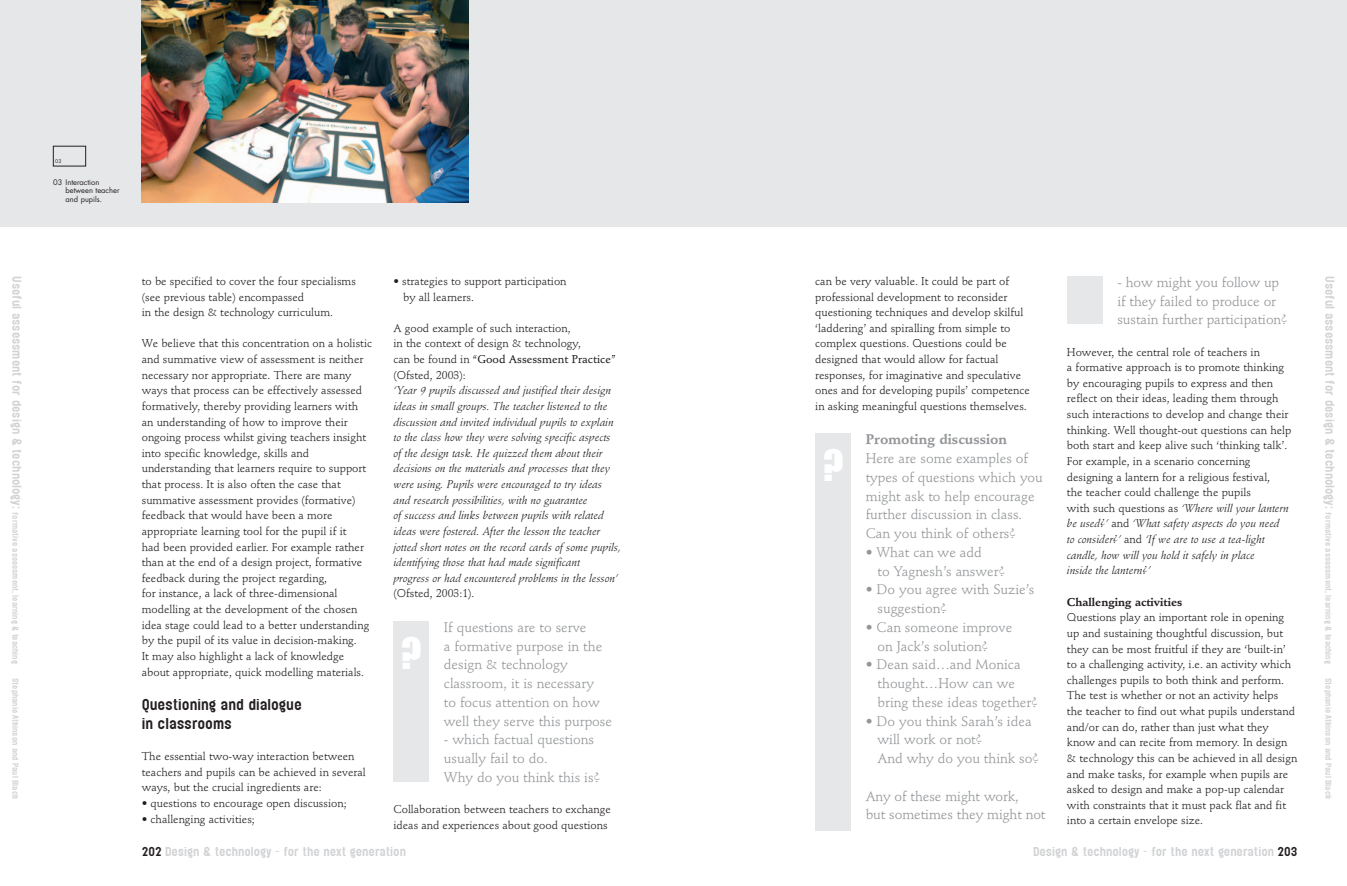
<style>
.page{position:relative;width:1347px;height:886px;background:#fff}
.page>*{position:absolute;margin:0;border:0;box-sizing:border-box;transform-origin:0 0}
.t1{font:40px "Impact";color:#fff}
.t2{font:13.75px/18.8px "Stempel Schneidler";color:#939598}
.t3{font:500 13.75px/18.8px "Elephant";color:#231f20}
.t4{font:700 13.75px "Stempel Schneidler";color:#939598}
.t5{font:11.25px/15.6px "Stempel Schneidler";color:#231f20}
.t6{font:italic 11.25px/15.6px "Stempel Schneidler";color:#231f20}
.t7{font:500 11.25px "Elephant";color:#d1d2d4}
.t8{font:700 11.25px "Stempel Schneidler";color:#231f20}
.t9{font:500 7.5px "Elephant";color:#d1d2d4}
.t10{font:7.5px/8.8px "Futura";color:#231f20}
.t11{font:5px "Futura";color:#231f20}
.s1{font-size:7.5px}
.s2{font-weight:500}
.s3{color:#231f20}
.s4{font-style:italic}
</style>
<div class="page">
<div style="left:673px;top:0;width:673px;height:227px;background:#e6e7e9"></div>
<div style="left:0;top:0;width:673px;height:227px;background:#e6e7e9"></div>
<div style="left:393px;top:621px;width:36px;height:161px;background:#e6e7e9"></div>
<div style="left:815px;top:434px;width:35px;height:397px;background:#e6e7e9"></div>
<div style="left:1067px;top:276px;width:35px;height:48px;background:#e6e7e9"></div>
<img style="left:142px;top:0;width:326px;height:202px">
<div style="left:53px;top:146px;width:33px;height:20px;border:1px solid #231f20"></div>
<p class="t7" style="left:22px;top:276px;width:389px;rotate:90deg">Useful assessment for design &amp; technology: <span class="s1">formative assessment, learning &amp; teaching</span></p>
<p class="t9" style="left:19px;top:678px;width:122px;rotate:90deg">Stephanie Atkinson and Paul Black</p>
<p class="t11" style="left:55px;top:159px;width:8px">03</p>
<p class="t10" style="left:66px;top:178px;width:55px;text-indent:-12px">03 Interaction between teacher and pupils.</p>
<p class="t5" style="left:142px;top:274px;width:216px">to be specified to cover the four specialisms (see previous table) encompassed<br>in the design &amp; technology curriculum.</p>
<p class="t5" style="left:142px;top:337px;width:232px">We believe that this concentration on a holistic and summative view of assessment is neither necessary nor appropriate. There are many ways that process can be effectively assessed formatively, thereby providing learners with an understanding of how to improve their ongoing process whilst giving teachers insight into specific knowledge, skills and understanding that learners require to support that process. It is also often the case that summative assessment provides (formative) feedback that would have been a more appropriate learning tool for the pupil if it<br>had been provided earlier. For example rather than at the end of a design project, formative feedback during the project regarding,<br>for instance, a lack of three-dimensional modelling at the development of the chosen idea stage could lead to a better understanding by the pupil of its value in decision-making.<br>It may also highlight a lack of knowledge about appropriate, quick modelling materials.</p>
<p class="t3" style="left:142px;top:696px;width:162px">Questioning and dialogue in classrooms</p>
<p class="t5" style="left:142px;top:749px;width:225px">The essential two-way interaction between teachers and pupils can be achieved in several ways, but the crucial ingredients are:</p>
<p class="t5" style="left:142px;top:796px;width:206px">• questions to encourage open discussion;</p>
<p class="t5" style="left:142px;top:812px;width:115px">• challenging activities;</p>
<p class="t5" style="left:403px;top:274px;width:165px;text-indent:-10px">• strategies to support participation by all learners.</p>
<p class="t5" style="left:393px;top:321px;width:224px">A good example of such interaction,<br>in the context of design &amp; technology,<br>can be found in “<span class="s2">Good Assessment Practice</span>” (Ofsted, 2003):</p>
<p class="t6" style="left:393px;top:384px;width:229px">‘Year 9 pupils discussed and justified their design ideas in small groups. The teacher listened to the discussion and invited individual pupils to explain to the class how they were solving specific aspects of the design task. He quizzed them about their decisions on the materials and processes that they were using. Pupils were encouraged to try ideas and research possibilities, with no guarantee<br>of success and links between pupils with related ideas were fostered. After the lesson the teacher jotted short notes on the record cards of some pupils, identifying those that had made significant<br>progress or had encountered problems in the lesson’</p>
<p class="t5" style="left:393px;top:587px;width:82px">(Ofsted, 2003:1).</p>
<p class="t2" style="left:444px;top:619px;width:170px">If questions are to serve<br>a formative purpose in the design &amp; technology classroom, it is necessary<br>to focus attention on how well they serve this purpose</p>
<p class="t2" style="left:444px;top:732px;width:158px">- which factual questions usually fail to do.<br>Why do you think this is?</p>
<p class="t5" style="left:393px;top:802px;width:219px">Collaboration between teachers to exchange ideas and experiences about good questions</p>
<h1 class="t1" style="left:400px;top:632px;width:22px">?</h1>
<p class="t7" style="left:142px;top:847px;width:266px"><span class="s3">202</span> Design &amp; technology - for the next generation</p>
<p class="t5" style="left:815px;top:274px;width:216px">can be very valuable. It could be part of professional development to reconsider questioning techniques and develop skilful ‘laddering’ and spiralling from simple to complex questions. Questions could be designed that would allow for factual responses, for imaginative and speculative ones and for developing pupils’ competence in asking meaningful questions themselves.</p>
<p class="t4" style="left:865px;top:434px;width:143px">Promoting discussion</p>
<p class="t2" style="left:865px;top:450px;width:179px">Here are some examples of types of questions which you might ask to help encourage further discussion in class.<br>Can you think of others?</p>
<p class="t2" style="left:877px;top:544px;width:129px;text-indent:-12px">• What can we add<br>to Yagnesh’s answer?</p>
<p class="t2" style="left:877px;top:582px;width:158px;text-indent:-12px">• Do you agree with Suzie’s suggestion?</p>
<p class="t2" style="left:877px;top:619px;width:136px;text-indent:-12px">• Can someone improve on Jack’s solution?</p>
<p class="t2" style="left:877px;top:657px;width:162px;text-indent:-12px">• Dean said…and Monica thought…How can we bring these ideas together?</p>
<p class="t2" style="left:877px;top:713px;width:163px;text-indent:-12px">• Do you think Sarah’s idea will work or not?<br>And why do you think so?</p>
<p class="t2" style="left:865px;top:788px;width:181px">Any of these might work,<br>but sometimes they might not</p>
<h1 class="t1" style="left:822px;top:444px;width:22px">?</h1>
<p class="t2" style="left:1117px;top:274px;width:172px">- how might you follow up if they failed to produce or sustain further participation?</p>
<p class="t5" style="left:1067px;top:345px;width:226px">However, the central role of teachers in<br>a formative approach is to promote thinking by encouraging pupils to express and then reflect on their ideas, leading them through such interactions to develop and change their thinking. Well thought-out questions can help both start and keep alive such ‘thinking talk’.<br>For example, in a scenario concerning designing a lantern for a religious festival,<br>the teacher could challenge the pupils<br>with such questions as <span class="s4">‘Where will your lantern be used?’</span> and <span class="s4">‘What safety aspects do you need<br>to consider?’</span> and <span class="s4">‘If we are to use a tea-light candle, how will you hold it safely in place<br>inside the lantern?’</span></p>
<p class="t8" style="left:1067px;top:597px;width:117px">Challenging activities</p>
<p class="t5" style="left:1067px;top:611px;width:232px">Questions play an important role in opening up and sustaining thoughtful discussion, but they can be most fruitful if they are ‘built-in’ to a challenging activity, i.e. an activity which challenges pupils to both think and perform.<br>The test is whether or not an activity helps<br>the teacher to find out what pupils understand and/or can do, rather than just what they know and can recite from memory. In design &amp; technology this can be achieved in all design and make tasks, for example when pupils are asked to design and make a pop-up calendar with constraints that it must pack flat and fit into a certain envelope size.</p>
<p class="t7" style="left:1033px;top:847px;width:266px">Design &amp; technology - for the next generation <span class="s3">203</span></p>
<p class="t7" style="left:1334px;top:276px;width:389px;rotate:90deg">Useful assessment for design &amp; technology: <span class="s1">formative assessment, learning &amp; teaching</span></p>
<p class="t9" style="left:1331px;top:678px;width:122px;rotate:90deg">Stephanie Atkinson and Paul Black</p>
</div>
